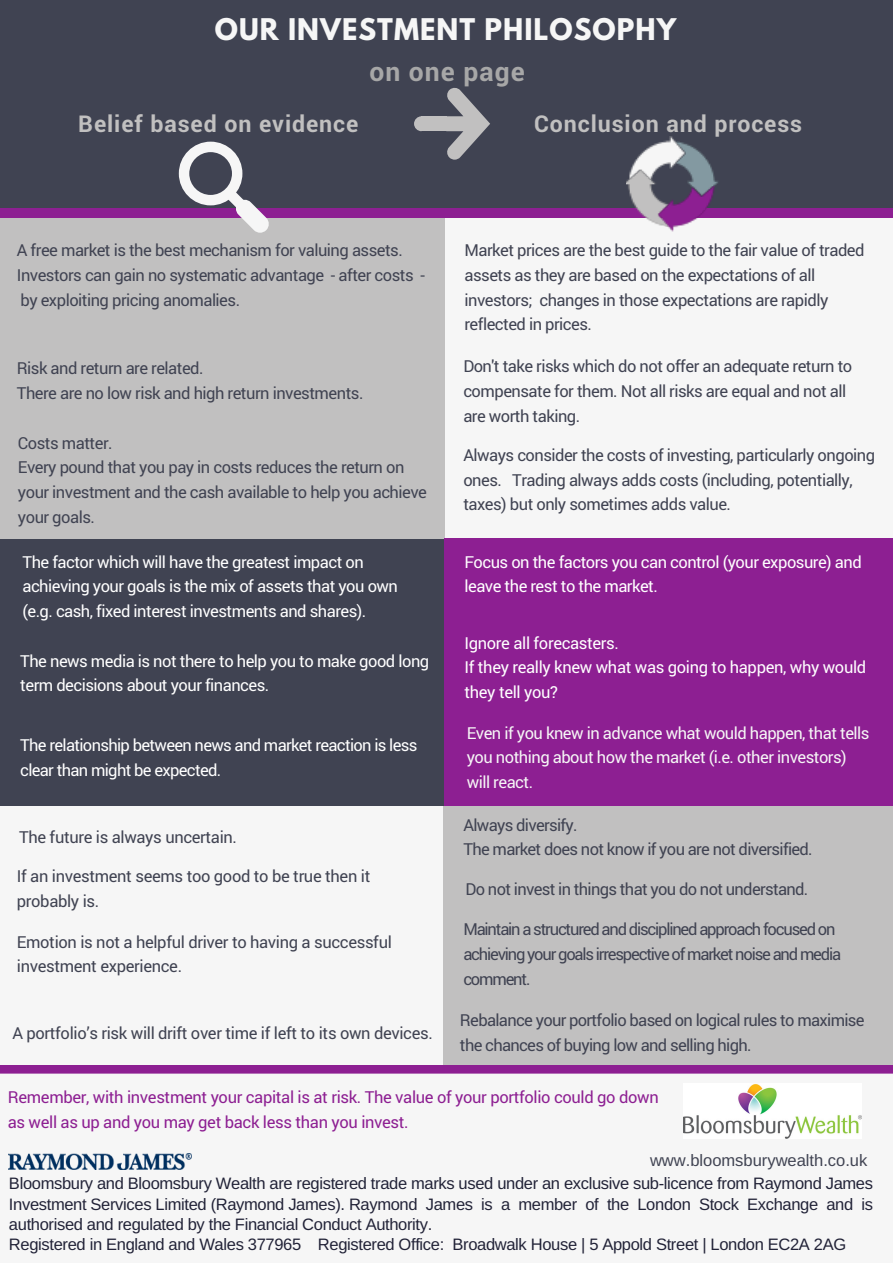
<style>
.page{position:relative;width:893px;height:1263px;background:#fff}
.page>*{position:absolute;margin:0;border:0;box-sizing:border-box;transform-origin:0 0}
.t1{font:700 26.4px "League Spartan";letter-spacing:.04em;color:#f6f6f6}
.t2{font:700 26.4px "Roboto";letter-spacing:.04em;color:#a7a7a7}
.t3{font:700 23.1px "Roboto";letter-spacing:.04em;color:#c1c0c0}
.t4{font:16.5px/24.8px "Roboto";letter-spacing:-.03em;color:#404352}
.t5{font:16.5px/24.8px "Roboto";letter-spacing:-.03em;color:#fff}
.t6{font:16.5px/20.2px "Arimo";letter-spacing:-.02em;color:#212237}
.t7{font:16.5px/24.8px "Roboto";letter-spacing:-.02em;color:#8d1f92}
.t8{font:16.5px/24.8px "Roboto";letter-spacing:-.07em;color:#404352}
.t9{font:16.5px/24.8px "Roboto";letter-spacing:-.03em;color:#f6f6f6}
.t10{font:16.5px "Arimo";color:#404352}
</style>
<div class="page">
<div style="left:0;top:0;width:892px;height:1262px;background:#404352"></div>
<div style="left:444px;top:215px;width:448px;height:326px;background:#f6f6f6"></div>
<div style="left:0;top:212px;width:444px;height:326px;background:#c1c0c0"></div>
<div style="left:444px;top:538px;width:448px;height:269px;background:#8d1f92"></div>
<div style="left:0;top:806px;width:444px;height:267px;background:#f6f6f6"></div>
<div style="left:443px;top:806px;width:449px;height:267px;background:#c1c0c0"></div>
<div style="left:0;top:1071px;width:892px;height:191px;background:#f6f6f6"></div>
<div style="left:0;top:213px;width:892px;height:5px;background:#8d1f92"></div>
<div style="left:0;top:208px;width:892px;height:5px;background:#8d1f92"></div>
<div style="left:421px;top:116px;width:25px;height:15px;background:#c1c0c0"></div>
<svg style="left:446px;top:88px;width:44px;height:72px"></svg>
<svg style="left:414px;top:116px;width:7px;height:15px"></svg>
<img style="left:686px;top:144px;width:32px;height:42px">
<img style="left:630px;top:136px;width:56px;height:34px">
<img style="left:626px;top:170px;width:33px;height:55px">
<img style="left:659px;top:186px;width:56px;height:46px">
<img style="left:683px;top:1084px;width:178px;height:55px">
<img style="left:9px;top:1153px;width:182px;height:16px">
<hr style="left:0;top:1069px;width:892px;height:4px;background:#8d1f92">
<hr style="left:0;top:1065px;width:892px;height:4px;background:#8d1f92">
<svg style="left:179px;top:142px;width:90px;height:91px"></svg>
<h1 class="t1" style="left:215px;top:16px;width:463px">OUR INVESTMENT PHILOSOPHY</h1>
<h1 class="t2" style="left:369px;top:53px;width:157px">on one page</h1>
<h2 class="t3" style="left:78px;top:108px;width:281px">Belief based on evidence</h2>
<h2 class="t3" style="left:534px;top:108px;width:269px">Conclusion and process</h2>
<p class="t4" style="left:17px;top:237px;width:409px">A free market is the best mechanism for valuing assets.<br>Investors can gain no systematic advantage - after costs - by exploiting pricing anomalies.</p>
<p class="t4" style="left:17px;top:355px;width:348px">Risk and return are related.<br>There are no low risk and high return investments.</p>
<p class="t4" style="left:18px;top:430px;width:410px">Costs matter.<br>Every pound that you pay in costs reduces the return on your investment and the cash available to help you achieve your goals.</p>
<p class="t5" style="left:22px;top:549px;width:377px">The factor which will have the greatest impact on achieving your goals is the mix of assets that you own (e.g. cash, fixed interest investments and shares).</p>
<p class="t5" style="left:20px;top:648px;width:410px">The news media is not there to help you to make good long term decisions about your finances.</p>
<p class="t5" style="left:20px;top:732px;width:398px">The relationship between news and market reaction is less clear than might be expected.</p>
<p class="t4" style="left:19px;top:824px;width:219px">The future is always uncertain.</p>
<p class="t4" style="left:17px;top:864px;width:355px">If an investment seems too good to be true then it probably is.</p>
<p class="t4" style="left:17px;top:929px;width:376px">Emotion is not a helpful driver to having a successful investment experience.</p>
<p class="t4" style="left:12px;top:1020px;width:422px">A portfolio’s risk will drift over time if left to its own devices.</p>
<p class="t4" style="left:464px;top:237px;width:401px">Market prices are the best guide to the fair value of traded assets as they are based on the expectations of all investors; changes in those expectations are rapidly reflected in prices.</p>
<p class="t4" style="left:463px;top:353px;width:390px">Don't take risks which do not offer an adequate return to compensate for them. Not all risks are equal and not all are worth taking.</p>
<p class="t4" style="left:463px;top:442px;width:413px">Always consider the costs of investing, particularly ongoing ones. Trading always adds costs (including, potentially, taxes) but only sometimes adds value.</p>
<p class="t5" style="left:464px;top:549px;width:399px">Focus on the factors you can control (your exposure) and leave the rest to the market.</p>
<p class="t5" style="left:464px;top:630px;width:403px">Ignore all forecasters.<br>If they really knew what was going to happen, why would they tell you?</p>
<p class="t9" style="left:466px;top:720px;width:404px">Even if you knew in advance what would happen, that tells you nothing about how the market (i.e. other investors) will react.</p>
<p class="t4" style="left:463px;top:812px;width:351px">Always diversify.<br>The market does not know if you are not diversified.</p>
<p class="t4" style="left:465px;top:876px;width:344px">Do not invest in things that you do not understand.</p>
<p class="t8" style="left:463px;top:916px;width:379px">Maintain a structured and disciplined approach focused on achieving your goals irrespective of market noise and media comment.</p>
<p class="t4" style="left:460px;top:1007px;width:406px">Rebalance your portfolio based on logical rules to maximise the chances of buying low and selling high.</p>
<p class="t7" style="left:8px;top:1084px;width:652px">Remember, with investment your capital is at risk. The value of your portfolio could go down as well as up and you may get back less than you invest.</p>
<p class="t10" style="left:650px;top:1151px;width:219px">www.bloomsburywealth.co.uk</p>
<p class="t6" style="left:9px;top:1173px;width:865px">Bloomsbury and Bloomsbury Wealth are registered trade marks used under an exclusive sub-licence from Raymond James Investment Services Limited (Raymond James). Raymond James is a member of the London Stock Exchange and is authorised and regulated by the Financial Conduct Authority.<br>Registered in England and Wales 377965 Registered Office: Broadwalk House | 5 Appold Street | London EC2A 2AG</p>
</div>
